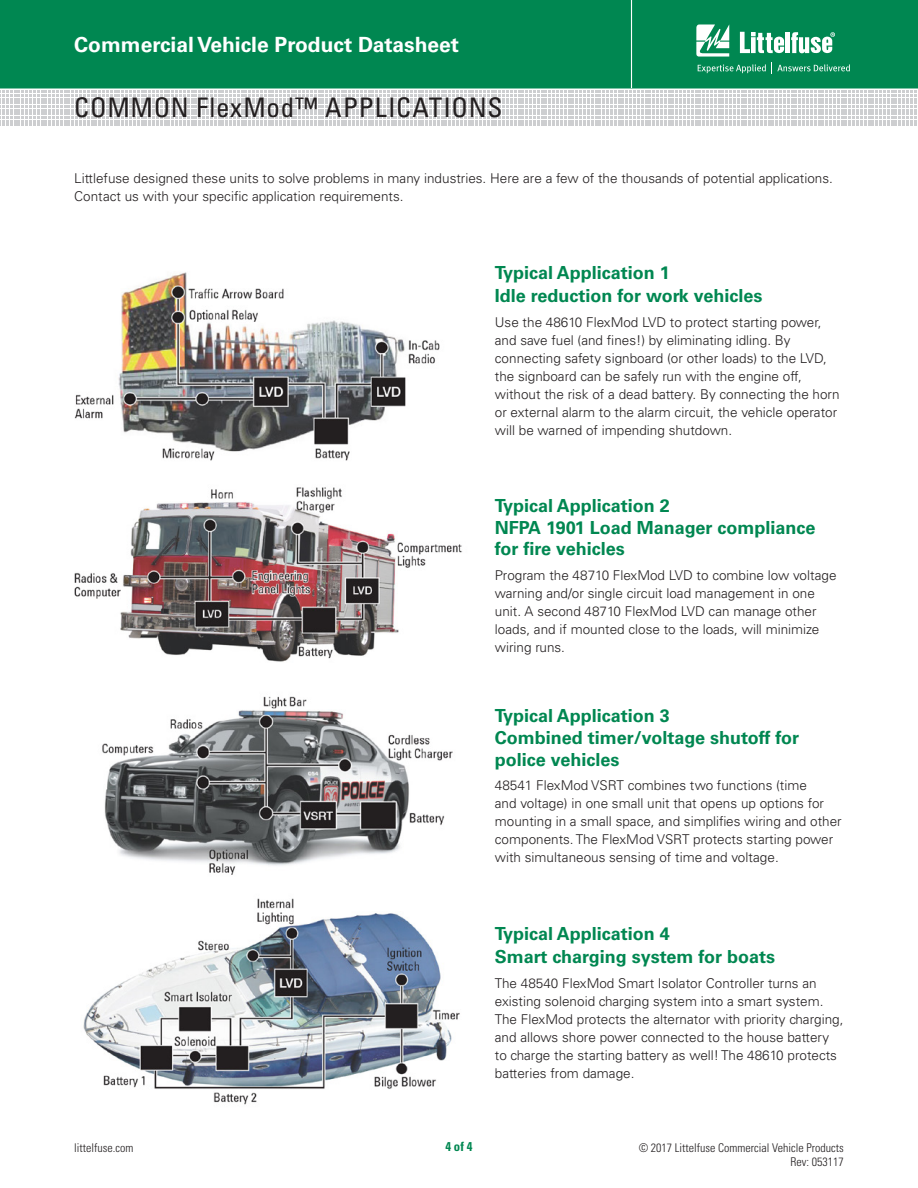
<style>
.page{position:relative;width:918px;height:1188px;background:#fff}
.page>*{position:absolute;margin:0;border:0;box-sizing:border-box;transform-origin:0 0}
.Head_Large{font:condensed 27px "Univers LT Std";letter-spacing:.025em;color:#231f20}
.t1{font:700 21px "Univers LT Std";color:#fff}
.Green_Subheads{font:700 18px/21.6px "Univers LT Std";color:#008751}
.Body_text{font:300 13.5px/18px "Univers LT Std";color:#231f20}
.t2{font:700 condensed 12.75px "Univers LT Std";color:#008751}
.t3{font:300 condensed 12px/13.5px "Univers LT Std";color:#231f20;text-align:right}
</style>
<div class="page">
<div style="left:0;top:0;width:918px;height:88px;background:#008751"></div>
<hr style="left:631px;top:0;width:1px;height:88px;background:#fff">
<svg style="left:0;top:91px;width:917px;height:35px"></svg>
<svg style="left:696px;top:24px;width:33px;height:33px"></svg>
<hr style="left:786px;top:32px;width:4px;height:21px;background:#fff">
<svg style="left:791px;top:32px;width:44px;height:21px"></svg>
<svg style="left:740px;top:32px;width:44px;height:21px"></svg>
<svg style="left:698px;top:64px;width:68px;height:9px"></svg>
<svg style="left:772px;top:63px;width:78px;height:11px"></svg>
<img style="left:74px;top:272px;width:388px;height:833px">
<h2 class="t1" style="left:74px;top:32px;width:386px">Commercial Vehicle Product Datasheet</h2>
<p class="Head_Large" style="left:74px;top:91px;width:430px">COMMON FlexMod™ APPLICATIONS</p>
<p class="Body_text" style="left:74px;top:169px;width:760px">Littlefuse designed these units to solve problems in many industries. Here are a few of the thousands of potential applications.<br>Contact us with your specific application requirements.</p>
<p class="Green_Subheads" style="left:495px;top:262px;width:176px">Typical Application 1</p>
<p class="Green_Subheads" style="left:495px;top:285px;width:269px">Idle reduction for work vehicles</p>
<p class="Body_text" style="left:495px;top:313px;width:346px">Use the 48610 FlexMod LVD to protect starting power, and save fuel (and fines!) by eliminating idling. By connecting safety signboard (or other loads) to the LVD, the signboard can be safely run with the engine off, without the risk of a dead battery. By connecting the horn or external alarm to the alarm circuit, the vehicle operator will be warned of impending shutdown.</p>
<p class="Green_Subheads" style="left:495px;top:495px;width:322px">Typical Application 2<br>NFPA 1901 Load Manager compliance for fire vehicles</p>
<p class="Body_text" style="left:495px;top:566px;width:343px">Program the 48710 FlexMod LVD to combine low voltage warning and/or single circuit load management in one unit. A second 48710 FlexMod LVD can manage other loads, and if mounted close to the loads, will minimize wiring runs.</p>
<p class="Green_Subheads" style="left:495px;top:705px;width:306px">Typical Application 3<br>Combined timer/voltage shutoff for police vehicles</p>
<p class="Body_text" style="left:495px;top:777px;width:348px">48541 FlexMod VSRT combines two functions (time<br>and voltage) in one small unit that opens up options for mounting in a small space, and simplifies wiring and other components. The FlexMod VSRT protects starting power with simultaneous sensing of time and voltage.</p>
<p class="Green_Subheads" style="left:495px;top:923px;width:176px">Typical Application 4</p>
<p class="Green_Subheads" style="left:495px;top:946px;width:282px">Smart charging system for boats</p>
<p class="Body_text" style="left:495px;top:974px;width:350px">The 48540 FlexMod Smart Isolator Controller turns an existing solenoid charging system into a smart system.<br>The FlexMod protects the alternator with priority charging, and allows shore power connected to the house battery to charge the starting battery as well! The 48610 protects batteries from damage.</p>
<p class="t3" style="left:74px;top:1141px;width:61px">littelfuse.com</p>
<p class="t2" style="left:445px;top:1139px;width:29px">4 of 4</p>
<p class="t3" style="left:639px;top:1141px;width:207px">© 2017 Littelfuse Commercial Vehicle Products<br>Rev: 053117</p>
</div>
